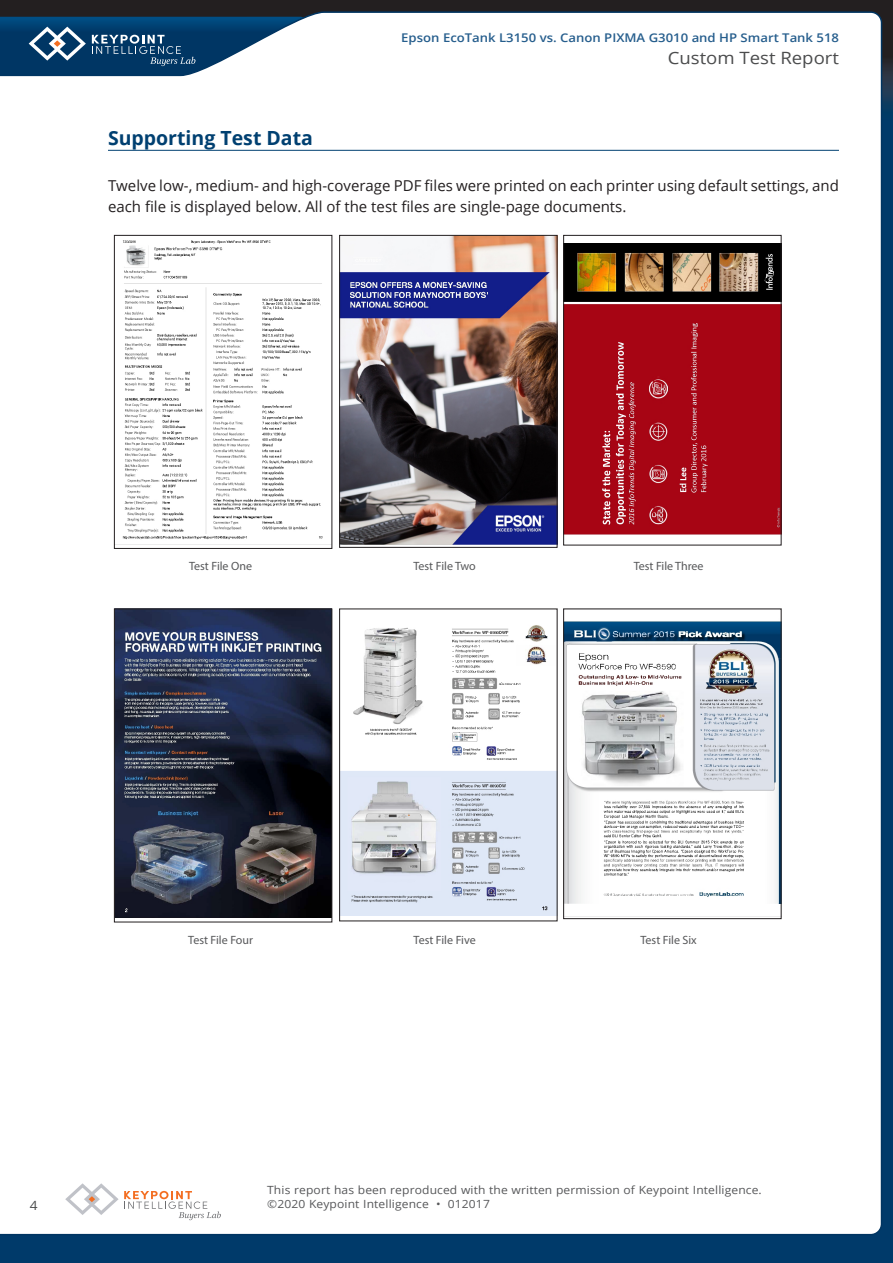
<style>
.page{position:relative;width:893px;height:1263px;background:#fff}
.page>*{position:absolute;margin:0;border:0;box-sizing:border-box;transform-origin:0 0}
.t1{font:700 19.5px "Open Sans";color:#004071}
.t2{font:16.95px "Open Sans";color:#4b4c4d;scale:1.09 1}
.t3{font:15px/21px "Open Sans";color:#231f20}
.t4{font:12.75px "Open Sans";color:#4b4c4d;scale:1.07 1}
.t5{font:12px "Myriad Pro";color:#57585a}
.t6{font:600 12px "Open Sans";color:#265e8d;scale:1.09 1}
.t7{font:11.25px/13.5px "Open Sans";letter-spacing:.01em;color:#57585a;scale:1.07 1}
</style>
<div class="page">
<div style="left:0;top:63px;width:893px;height:1200px;background:#003a6a"></div>
<div style="left:0;top:0;width:893px;height:77px;background:#231f20"></div>
<svg style="left:883px;top:62px;width:10px;height:43px"></svg>
<div style="left:0;top:11px;width:883px;height:1223px;background:#fff"></div>
<svg style="left:0;top:17px;width:370px;height:73px"></svg>
<svg style="left:65px;top:1183px;width:156px;height:37px"></svg>
<hr style="left:108px;top:150px;width:731px;height:1px;background:#004071">
<img style="left:116px;top:237px;width:214px;height:307px">
<div style="left:114px;top:235px;width:218px;height:314px;border:1px solid #231f20"></div>
<img style="left:341px;top:237px;width:214px;height:307px">
<div style="left:339px;top:235px;width:218px;height:313px;border:1px solid #231f20"></div>
<img style="left:565px;top:237px;width:214px;height:306px">
<div style="left:563px;top:235px;width:218px;height:310px;border:1px solid #231f20"></div>
<img style="left:116px;top:610px;width:214px;height:307px">
<div style="left:114px;top:608px;width:218px;height:314px;border:1px solid #231f20"></div>
<img style="left:341px;top:610px;width:214px;height:306px">
<img style="left:565px;top:610px;width:214px;height:306px">
<div style="left:563px;top:608px;width:218px;height:311px;border:1px solid #231f20"></div>
<p class="t6" style="left:401px;top:30px;width:403px">Epson EcoTank L3150 vs. Canon PIXMA G3010 and HP Smart Tank 518</p>
<p class="t2" style="left:668px;top:46px;width:159px">Custom Test Report</p>
<h1 class="t1" style="left:108px;top:125px;width:206px">Supporting Test Data</h1>
<p class="t3" style="left:108px;top:175px;width:732px">Twelve low-, medium- and high-coverage PDF files were printed on each printer using default settings, and each file is displayed below. All of the test files are single-page documents.</p>
<p class="t5" style="left:189px;top:559px;width:65px">Test File One</p>
<p class="t5" style="left:413px;top:559px;width:64px">Test File Two</p>
<p class="t5" style="left:634px;top:559px;width:71px">Test File Three</p>
<p class="t4" style="left:30px;top:1196px;width:9px">4</p>
<p class="t5" style="left:188px;top:932px;width:66px">Test File Four</p>
<p class="t5" style="left:414px;top:932px;width:64px">Test File Five</p>
<p class="t5" style="left:640px;top:932px;width:58px">Test File Six</p>
<p class="t7" style="left:267px;top:1183px;width:464px">This report has been reproduced with the written permission of Keypoint Intelligence. ©2020 Keypoint Intelligence • 012017</p>
</div>
